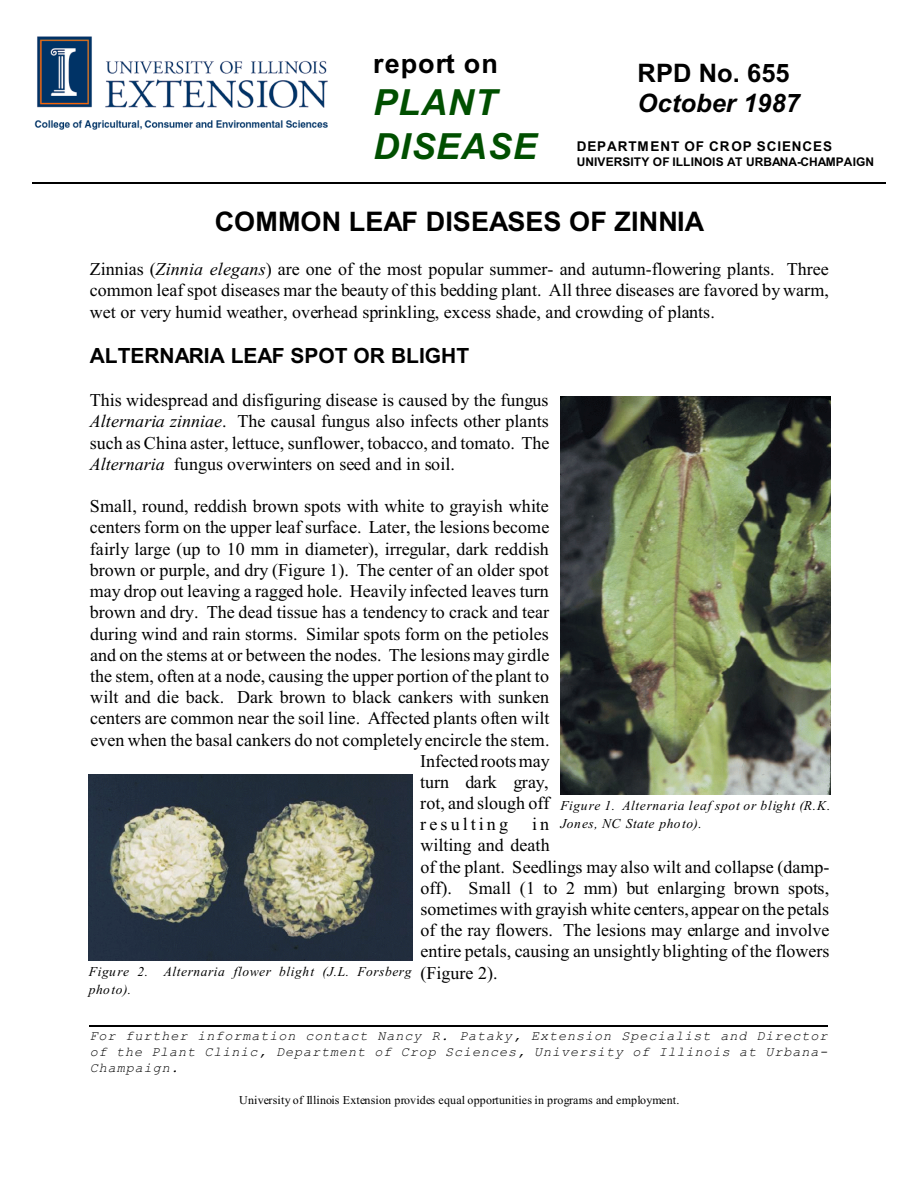
<style>
.page{position:relative;width:918px;height:1188px;background:#fff}
.page>*{position:absolute;margin:0;border:0;box-sizing:border-box;transform-origin:0 0}
.t1{font:italic 700 36px/43.8px "Arial";letter-spacing:.025em;color:#004f00}
.t2{font:700 27px "Arial";letter-spacing:.005em;color:#000}
.t3{font:700 27px "Arial";letter-spacing:.035em;color:#000}
.t4{font:italic 700 25.5px "Arial";letter-spacing:.005em;color:#000}
.t5{font:700 25.5px "Arial";letter-spacing:.005em;color:#000}
.t6{font:700 21px "Arial";color:#000}
.t7{font:18px/21.1px "Times New Roman";color:#000;text-align:justify}
.t8{font:18px "Times New Roman";letter-spacing:.17em;color:#000}
.t9{font:italic 13.5px/16.4px "Courier New";letter-spacing:.065em;color:#000;text-align:justify}
.t10{font:italic 13.5px/17.7px "Times New Roman";letter-spacing:.04em;color:#000}
.t11{font:700 13.5px "Arial";letter-spacing:.065em;color:#000}
.t12{font:12px "Times New Roman";letter-spacing:.015em;color:#000}
.t13{font:700 12px "Arial";letter-spacing:.01em;color:#000}
.s1{font-style:italic}
</style>
<div class="page">
<hr style="left:90px;top:1026px;width:738px;height:1px;background:#000">
<img style="left:560px;top:397px;width:270px;height:397px">
<img style="left:89px;top:774px;width:324px;height:186px">
<img style="left:34px;top:36px;width:294px;height:94px">
<hr style="left:32px;top:182px;width:853px;height:2px;background:#000">
<h2 class="t3" style="left:373px;top:53px;width:126px">report on</h2>
<h1 class="t1" style="left:373px;top:84px;width:165px">PLANT<br>DISEASE</h1>
<h3 class="t5" style="left:638px;top:63px;width:154px">RPD No. 655</h3>
<h3 class="t4" style="left:638px;top:93px;width:164px">October 1987</h3>
<p class="t11" style="left:577px;top:141px;width:257px">DEPARTMENT OF CROP SCIENCES</p>
<p class="t13" style="left:577px;top:157px;width:299px">UNIVERSITY OF ILLINOIS AT URBANA-CHAMPAIGN</p>
<h2 class="t2" style="left:215px;top:211px;width:491px">COMMON LEAF DISEASES OF ZINNIA</h2>
<p class="t7" style="left:90px;top:260px;width:741px">Zinnias (<span class="s1">Zinnia elegans</span>) are one of the most popular summer- and autumn-flowering plants. Three common leaf spot diseases mar the beauty of this bedding plant. All three diseases are favored by warm, wet or very humid weather, overhead sprinkling, excess shade, and crowding of plants.</p>
<p class="t6" style="left:90px;top:348px;width:381px">ALTERNARIA LEAF SPOT OR BLIGHT</p>
<p class="t7" style="left:90px;top:391px;width:461px">This widespread and disfiguring disease is caused by the fungus <span class="s1">Alternaria zinniae</span>. The causal fungus also infects other plants such as China aster, lettuce, sunflower, tobacco, and tomato. The <span class="s1">Alternaria</span> fungus overwinters on seed and in soil.</p>
<p class="t7" style="left:90px;top:497px;width:460px">Small, round, reddish brown spots with white to grayish white</p>
<p class="t7" style="left:90px;top:519px;width:461px">centers form on the upper leaf surface. Later, the lesions become</p>
<p class="t7" style="left:90px;top:540px;width:460px">fairly large (up to 10 mm in diameter), irregular, dark reddish</p>
<p class="t7" style="left:90px;top:561px;width:460px">brown or purple, and dry (Figure 1). The center of an older spot</p>
<p class="t7" style="left:90px;top:582px;width:460px">may drop out leaving a ragged hole. Heavily infected leaves turn</p>
<p class="t7" style="left:90px;top:603px;width:461px">brown and dry. The dead tissue has a tendency to crack and tear</p>
<p class="t7" style="left:90px;top:625px;width:460px">during wind and rain storms. Similar spots form on the petioles</p>
<p class="t7" style="left:90px;top:646px;width:461px">and on the stems at or between the nodes. The lesions may girdle</p>
<p class="t7" style="left:90px;top:667px;width:460px">the stem, often at a node, causing the upper portion of the plant to</p>
<p class="t7" style="left:90px;top:688px;width:460px">wilt and die back. Dark brown to black cankers with sunken</p>
<p class="t7" style="left:90px;top:709px;width:461px">centers are common near the soil line. Affected plants often wilt</p>
<p class="t7" style="left:90px;top:731px;width:461px">even when the basal cankers do not completely encircle the stem.</p>
<p class="t7" style="left:420px;top:752px;width:131px">Infected roots may</p>
<p class="t7" style="left:420px;top:773px;width:130px">turn dark gray,</p>
<p class="t7" style="left:420px;top:794px;width:131px">rot, and slough off</p>
<p class="t8" style="left:420px;top:818px;width:89px">resulting</p>
<p class="t10" style="left:560px;top:798px;width:272px">Figure 1. Alternaria leaf spot or blight (R.K.<br>Jones, NC State photo).</p>
<p class="t7" style="left:420px;top:815px;width:411px;text-align:left;text-indent:112px">in<br>wilting and death<br>of the plant. Seedlings may also wilt and collapse (damp&shy;off). Small (1 to 2 mm) but enlarging brown spots, sometimes with grayish white centers, appear on the petals of the ray flowers. The lesions may enlarge and involve entire petals, causing an unsightly blighting of the flowers (Figure 2).</p>
<p class="t10" style="left:89px;top:964px;width:324px">Figure 2. Alternaria flower blight (J.L. Forsberg photo).</p>
<p class="t9" style="left:90px;top:1029px;width:739px">For further information contact Nancy R. Pataky, Extension Specialist and Director of the Plant Clinic, Department of Crop Sciences, University of Illinois at Urbana-Champaign.</p>
<p class="t12" style="left:239px;top:1096px;width:442px">University of Illinois Extension provides equal opportunities in programs and employment.</p>
</div>
